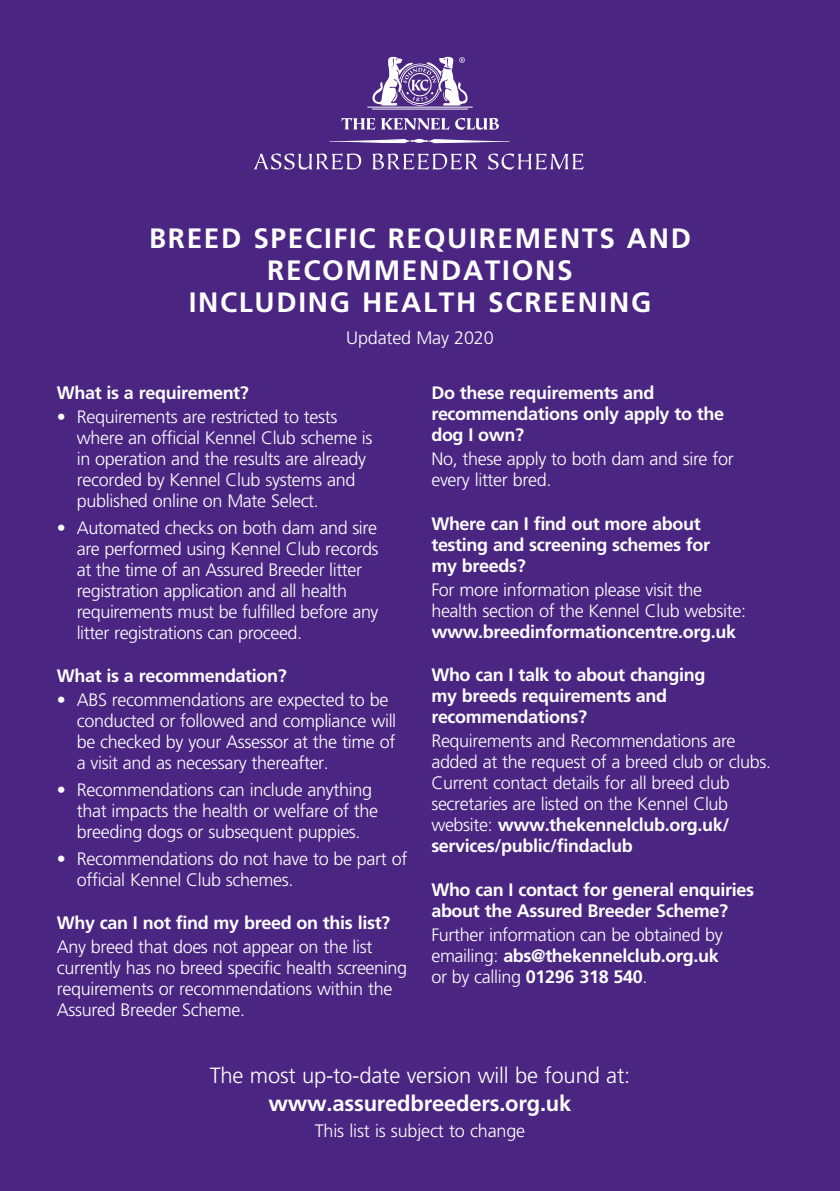
<style>
.page{position:relative;width:840px;height:1191px;background:#fff}
.page>*{position:absolute;margin:0;border:0;box-sizing:border-box;transform-origin:0 0}
.t1{font:700 28px/32px "Frutiger LT Std";letter-spacing:.06em;color:#fff;text-align:center}
.t2{font:300 22px/28px "Frutiger LT Std";letter-spacing:-.01em;color:#fff;text-align:center}
.t3{font:300 18px/21px "Frutiger LT Std";letter-spacing:-.02em;color:#fff}
.t4{font:700 18px/21px "Frutiger LT Std";letter-spacing:-.02em;color:#fff}
.s1{font-weight:700}
</style>
<div class="page">
<div style="left:0;top:0;width:839px;height:1191px;background:#4a2582"></div>
<svg style="left:341px;top:118px;width:34px;height:12px"></svg>
<svg style="left:381px;top:118px;width:68px;height:12px"></svg>
<svg style="left:455px;top:118px;width:43px;height:12px"></svg>
<svg style="left:367px;top:57px;width:105px;height:53px"></svg>
<svg style="left:329px;top:138px;width:180px;height:6px"></svg>
<svg style="left:253px;top:154px;width:108px;height:16px"></svg>
<svg style="left:372px;top:154px;width:105px;height:16px"></svg>
<svg style="left:488px;top:154px;width:95px;height:16px"></svg>
<p class="t1" style="left:149px;top:222px;width:543px">BREED SPECIFIC REQUIREMENTS AND<br>RECOMMENDATIONS<br>INCLUDING HEALTH SCREENING</p>
<p class="t3" style="left:346px;top:328px;width:149px">Updated May 2020</p>
<p class="t4" style="left:57px;top:382px;width:194px">What is a requirement?</p>
<p class="t3" style="left:77px;top:406px;width:297px;text-indent:-20px">• Requirements are restricted to tests where an official Kennel Club scheme is in operation and the results are already recorded by Kennel Club systems and published online on Mate Select.</p>
<p class="t3" style="left:77px;top:517px;width:303px;text-indent:-20px">• Automated checks on both dam and sire are performed using Kennel Club records at the time of an Assured Breeder litter registration application and all health requirements must be fulfilled before any litter registrations can proceed.</p>
<p class="t4" style="left:57px;top:666px;width:231px">What is a recommendation?</p>
<p class="t3" style="left:77px;top:690px;width:321px;text-indent:-20px">• ABS recommendations are expected to be conducted or followed and compliance will be checked by your Assessor at the time of a visit and as necessary thereafter.</p>
<p class="t3" style="left:77px;top:779px;width:303px;text-indent:-20px">• Recommendations can include anything that impacts the health or welfare of the breeding dogs or subsequent puppies.</p>
<p class="t3" style="left:77px;top:848px;width:332px;text-indent:-20px">• Recommendations do not have to be part of official Kennel Club schemes.</p>
<p class="t4" style="left:57px;top:912px;width:335px">Why can I not find my breed on this list?</p>
<p class="t3" style="left:57px;top:936px;width:352px">Any breed that does not appear on the list currently has no breed specific health screening requirements or recommendations within the Assured Breeder Scheme.</p>
<p class="t4" style="left:431px;top:382px;width:294px">Do these requirements and recommendations only apply to the dog I own?</p>
<p class="t3" style="left:431px;top:448px;width:304px">No, these apply to both dam and sire for every litter bred.</p>
<p class="t4" style="left:431px;top:513px;width:280px">Where can I find out more about testing and screening schemes for my breeds?</p>
<p class="t3" style="left:431px;top:579px;width:316px">For more information please visit the health section of the Kennel Club website: <span class="s1">www.breedinformationcentre.org.uk</span></p>
<p class="t4" style="left:431px;top:664px;width:275px">Who can I talk to about changing my breeds requirements and recommendations?</p>
<p class="t3" style="left:431px;top:730px;width:341px">Requirements and Recommendations are added at the request of a breed club or clubs.<br>Current contact details for all breed club secretaries are listed on the Kennel Club website: <span class="s1">www.thekennelclub.org.uk/ services/public/findaclub</span></p>
<p class="t4" style="left:431px;top:879px;width:324px">Who can I contact for general enquiries about the Assured Breeder Scheme?</p>
<p class="t3" style="left:431px;top:924px;width:293px">Further information can be obtained by emailing: <span class="s1">abs@thekennelclub.org.uk </span>or by calling <span class="s1">01296 318 540</span>.</p>
<p class="t2" style="left:210px;top:1061px;width:422px">The most up-to-date version will be found at: <span class="s1">www.assuredbreeders.org.uk</span></p>
<p class="t3" style="left:314px;top:1121px;width:212px">This list is subject to change</p>
</div>
